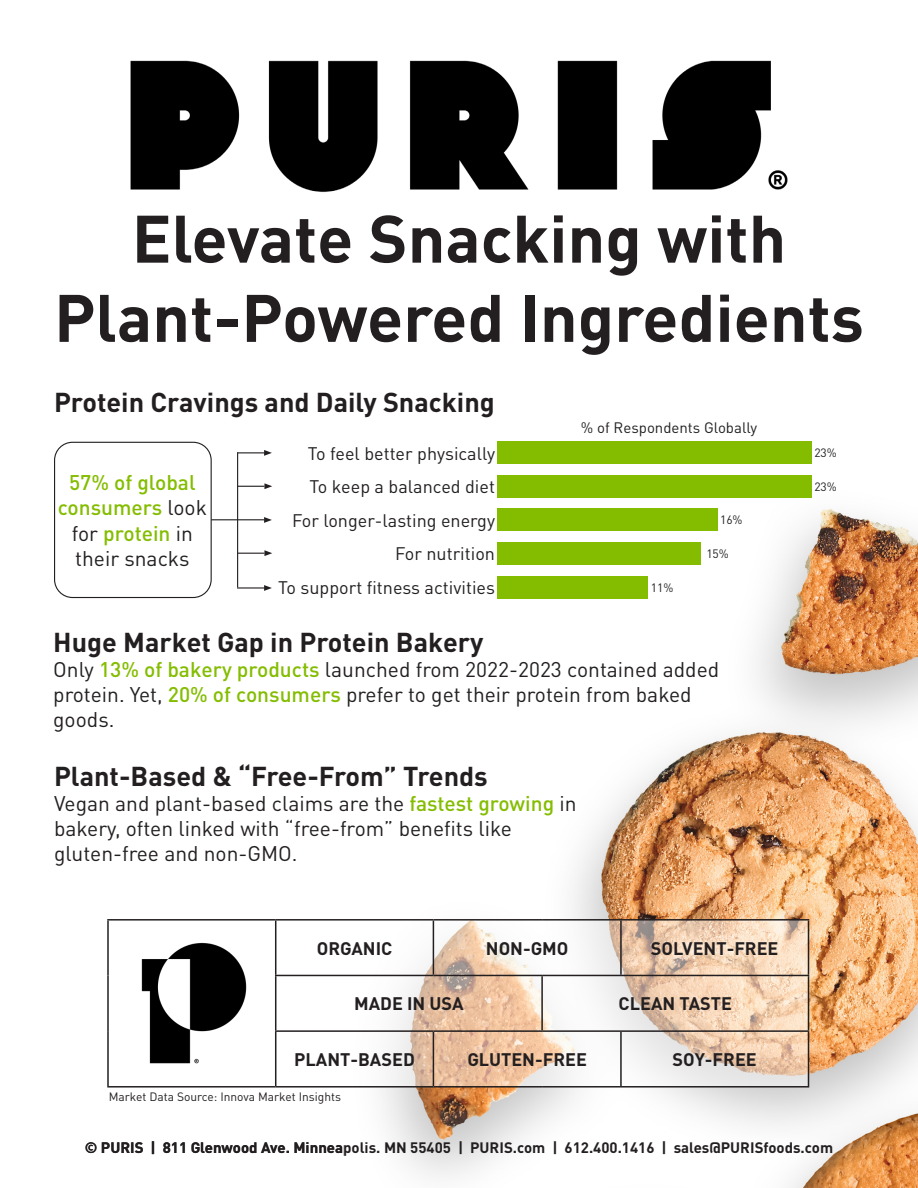
<style>
.page{position:relative;width:918px;height:1188px;background:#fff}
.page>*{position:absolute;margin:0;border:0;box-sizing:border-box;transform-origin:0 0}
.t1{font:700 66px/79.2px "DIN Pro";color:#231f20;text-align:center}
.t2{font:700 27px "DIN Pro";color:#231f20}
.t3{font:21px/25.2px "DIN Pro";color:#231f20}
.t4{font:500 21px/25.2px "DIN Pro";color:#84bd00;text-align:center}
.t5{font:18px "DIN Pro";color:#231f20}
.t6{font:700 18px "DIN Pro";color:#231f20}
.t7{font:700 15px "DIN Pro";color:#231f20}
.t8{font:15px "DIN Pro";color:#231f20}
.t9{font:12px "DIN Pro";color:#231f20}
.s1{font-weight:400;color:#231f20}
.s2{font-weight:500;color:#84bd00}
</style>
<div class="page">
<img style="left:381px;top:441px;width:537px;height:747px">
<img style="left:130px;top:60px;width:658px;height:132px">
<svg style="left:200px;top:921px;width:608px;height:165px"></svg>
<hr style="left:107px;top:919px;width:169px;height:2px;background:#231f20">
<hr style="left:107px;top:921px;width:2px;height:54px;background:#231f20">
<hr style="left:276px;top:919px;width:157px;height:2px;background:#231f20">
<hr style="left:275px;top:921px;width:1px;height:54px;background:#231f20">
<hr style="left:433px;top:919px;width:109px;height:2px;background:#231f20">
<hr style="left:433px;top:921px;width:1px;height:54px;background:#231f20">
<hr style="left:542px;top:919px;width:79px;height:2px;background:#231f20">
<hr style="left:621px;top:919px;width:188px;height:2px;background:#231f20">
<hr style="left:620px;top:921px;width:2px;height:54px;background:#231f20">
<hr style="left:808px;top:921px;width:1px;height:54px;background:#231f20">
<hr style="left:107px;top:975px;width:2px;height:56px;background:#231f20">
<hr style="left:275px;top:975px;width:158px;height:1px;background:#231f20">
<hr style="left:275px;top:976px;width:1px;height:54px;background:#231f20">
<hr style="left:433px;top:975px;width:109px;height:1px;background:#231f20">
<hr style="left:542px;top:975px;width:79px;height:1px;background:#231f20">
<hr style="left:541px;top:976px;width:2px;height:54px;background:#231f20">
<hr style="left:621px;top:975px;width:188px;height:1px;background:#231f20">
<hr style="left:808px;top:976px;width:1px;height:54px;background:#231f20">
<hr style="left:107px;top:1031px;width:2px;height:55px;background:#231f20">
<hr style="left:275px;top:1030px;width:158px;height:2px;background:#231f20">
<hr style="left:275px;top:1032px;width:1px;height:54px;background:#231f20">
<hr style="left:433px;top:1030px;width:109px;height:2px;background:#231f20">
<hr style="left:433px;top:1032px;width:1px;height:54px;background:#231f20">
<hr style="left:542px;top:1030px;width:79px;height:2px;background:#231f20">
<hr style="left:621px;top:1030px;width:188px;height:2px;background:#231f20">
<hr style="left:620px;top:1032px;width:2px;height:54px;background:#231f20">
<hr style="left:808px;top:1032px;width:1px;height:54px;background:#231f20">
<hr style="left:107px;top:1086px;width:169px;height:2px;background:#231f20">
<hr style="left:276px;top:1086px;width:157px;height:2px;background:#231f20">
<hr style="left:433px;top:1086px;width:109px;height:2px;background:#231f20">
<hr style="left:542px;top:1086px;width:79px;height:2px;background:#231f20">
<hr style="left:621px;top:1086px;width:188px;height:2px;background:#231f20">
<img style="left:141px;top:943px;width:105px;height:121px">
<div style="left:54px;top:442px;width:158px;height:156px;border:1px solid #231f20;border-radius:18px"></div>
<hr style="left:237px;top:452px;width:1px;height:136px;background:#231f20">
<div style="left:497px;top:442px;width:315px;height:22px;background:#84bd00"></div>
<svg style="left:237px;top:450px;width:35px;height:6px"></svg>
<div style="left:497px;top:475px;width:315px;height:23px;background:#84bd00"></div>
<svg style="left:238px;top:483px;width:34px;height:6px"></svg>
<div style="left:497px;top:508px;width:221px;height:23px;background:#84bd00"></div>
<hr style="left:211px;top:519px;width:53px;height:1px;background:#231f20">
<svg style="left:264px;top:517px;width:8px;height:6px"></svg>
<div style="left:497px;top:542px;width:204px;height:23px;background:#84bd00"></div>
<svg style="left:238px;top:550px;width:34px;height:6px"></svg>
<div style="left:497px;top:576px;width:151px;height:23px;background:#84bd00"></div>
<hr style="left:237px;top:587px;width:27px;height:2px;background:#231f20">
<svg style="left:264px;top:585px;width:8px;height:6px"></svg>
<p class="t1" style="left:54px;top:197px;width:811px">Elevate Snacking with<br>Plant-Powered Ingredients</p>
<p class="t2" style="left:54px;top:384px;width:442px">Protein Cravings and Daily Snacking</p>
<p class="t8" style="left:581px;top:418px;width:178px">% of Respondents Globally</p>
<p class="t4" style="left:58px;top:469px;width:151px">57% of global consumers <span class="s1">look for</span> protein <span class="s1">in their snacks</span></p>
<p class="t5" style="left:308px;top:441px;width:189px">To feel better physically</p>
<p class="t9" style="left:814px;top:445px;width:24px">23%</p>
<p class="t5" style="left:309px;top:474px;width:187px">To keep a balanced diet</p>
<p class="t9" style="left:814px;top:478px;width:24px">23%</p>
<p class="t5" style="left:292px;top:508px;width:205px">For longer-lasting energy</p>
<p class="t9" style="left:720px;top:512px;width:24px">16%</p>
<p class="t5" style="left:395px;top:541px;width:101px">For nutrition</p>
<p class="t9" style="left:706px;top:545px;width:24px">15%</p>
<p class="t5" style="left:278px;top:576px;width:218px">To support fitness activities</p>
<p class="t9" style="left:651px;top:580px;width:24px">11%</p>
<p class="t2" style="left:53px;top:624px;width:432px">Huge Market Gap in Protein Bakery</p>
<p class="t3" style="left:53px;top:656px;width:668px">Only <span class="s2">13% of bakery products</span> launched from 2022-2023 contained added protein. Yet, <span class="s2">20% of consumers</span> prefer to get their protein from baked goods.</p>
<p class="t2" style="left:54px;top:758px;width:435px">Plant-Based &amp; “Free-From” Trends</p>
<p class="t3" style="left:54px;top:790px;width:524px">Vegan and plant-based claims are the <span class="s2">fastest growing</span> in bakery, often linked with “free-from” benefits like</p>
<p class="t3" style="left:54px;top:840px;width:245px">gluten-free and non-GMO.</p>
<p class="t6" style="left:317px;top:936px;width:77px">ORGANIC</p>
<p class="t6" style="left:486px;top:936px;width:84px">NON-GMO</p>
<p class="t6" style="left:651px;top:936px;width:129px">SOLVENT-FREE</p>
<p class="t6" style="left:354px;top:991px;width:111px">MADE IN USA</p>
<p class="t6" style="left:619px;top:991px;width:115px">CLEAN TASTE</p>
<p class="t6" style="left:294px;top:1047px;width:122px">PLANT-BASED</p>
<p class="t6" style="left:467px;top:1047px;width:121px">GLUTEN-FREE</p>
<p class="t6" style="left:673px;top:1047px;width:86px">SOY-FREE</p>
<p class="t9" style="left:109px;top:1088px;width:234px">Market Data Source: Innova Market Insights</p>
<p class="t7" style="left:85px;top:1138px;width:750px">© PURIS | 811 Glenwood Ave. Minneapolis. MN 55405 | PURIS.com | 612.400.1416 | sales@PURISfoods.com</p>
</div>
